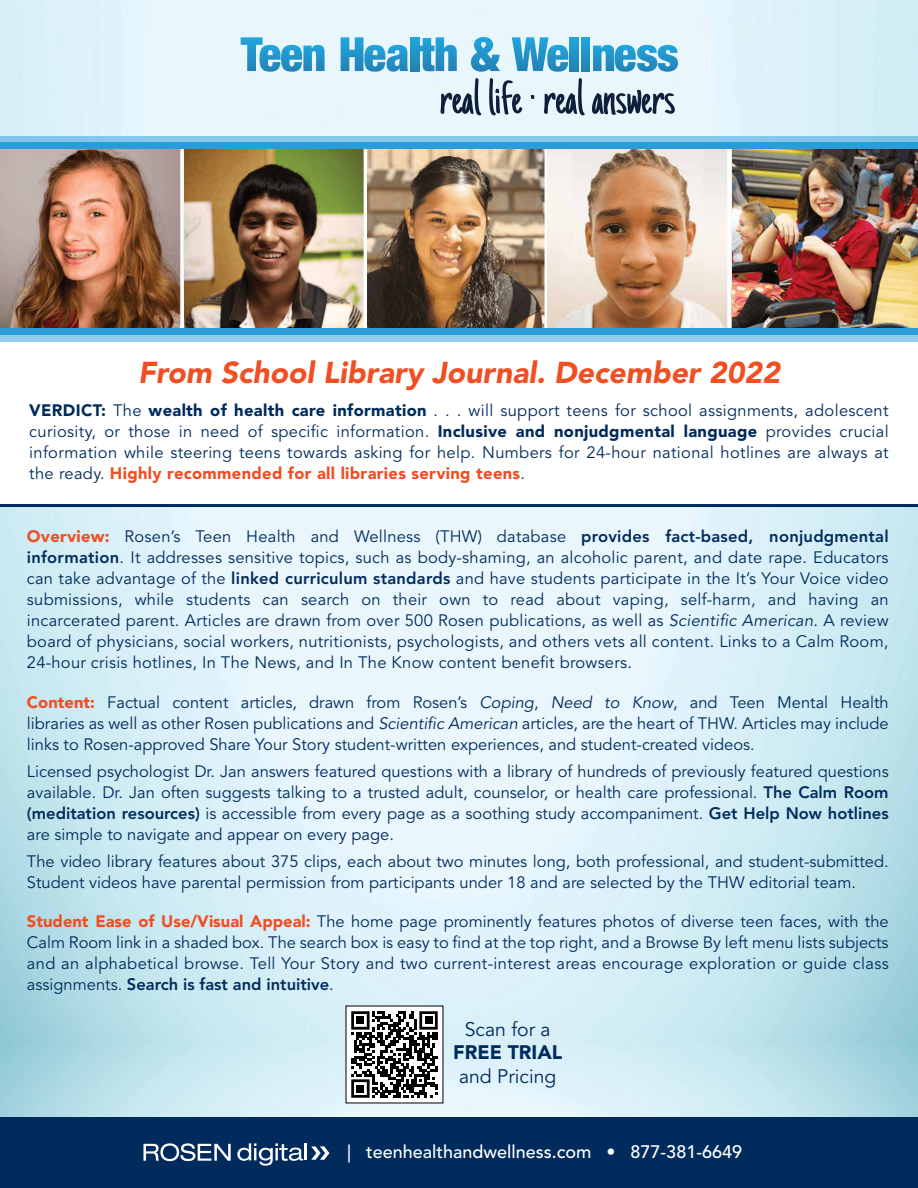
<style>
.page{position:relative;width:918px;height:1188px;background:#fff}
.page>*{position:absolute;margin:0;border:0;box-sizing:border-box;transform-origin:0 0}
.t1{font:italic 900 30px "Avenir LT Std";color:#f04e23}
.t2{font:19.5px "Avenir LT Std";color:#002b5c}
.t3{font:900 19.5px "Avenir LT Std";color:#002b5c}
.t4{font:500 18px "Avenir LT Std";color:#fff}
.t5{font:16.5px/21px "Avenir LT Std";color:#002b5c;text-align:justify}
.s1{font-weight:900}
.s2{font-weight:900;color:#f04e23}
.s3{font-weight:800}
.s4{font-style:italic}
</style>
<div class="page">
<img style="left:0;top:0;width:918px;height:1118px">
<svg style="left:241px;top:37px;width:84px;height:35px;background:#77bedf"></svg>
<svg style="left:341px;top:37px;width:67px;height:35px;background:#6db8dc"></svg>
<svg style="left:411px;top:37px;width:8px;height:34px"></svg>
<svg style="left:420px;top:37px;width:37px;height:34px"></svg>
<svg style="left:471px;top:37px;width:29px;height:35px"></svg>
<svg style="left:512px;top:37px;width:56px;height:35px;background:#6ab7db"></svg>
<svg style="left:570px;top:37px;width:8px;height:34px"></svg>
<svg style="left:581px;top:37px;width:9px;height:34px"></svg>
<svg style="left:593px;top:45px;width:85px;height:27px;background:#5bb0d8"></svg>
<svg style="left:441px;top:78px;width:40px;height:37px"></svg>
<svg style="left:489px;top:78px;width:33px;height:37px"></svg>
<svg style="left:531px;top:95px;width:3px;height:4px"></svg>
<svg style="left:544px;top:78px;width:41px;height:37px;background:#9fadbb"></svg>
<svg style="left:592px;top:90px;width:83px;height:25px;background:#818fa0"></svg>
<svg style="left:0;top:341px;width:918px;height:166px"></svg>
<div style="left:346px;top:1006px;width:97px;height:97px;background:#fff"></div>
<svg style="left:351px;top:1011px;width:87px;height:87px"></svg>
<div style="left:356px;top:1017px;width:8px;height:7px;background:#000"></div>
<div style="left:425px;top:1017px;width:7px;height:7px;background:#000"></div>
<div style="left:356px;top:1085px;width:8px;height:7px;background:#000"></div>
<svg style="left:0;top:136px;width:918px;height:205px;background:#8dcaea"></svg>
<div style="left:0;top:142px;width:918px;height:193px;background:#2a9cd8"></div>
<img style="left:0;top:149px;width:185px;height:178px">
<img style="left:185px;top:149px;width:733px;height:178px">
<div style="left:0;top:1118px;width:918px;height:70px;background:#002b5c"></div>
<svg style="left:237px;top:1143px;width:92px;height:23px"></svg>
<svg style="left:144px;top:1143px;width:87px;height:18px"></svg>
<h1 class="t1" style="left:138px;top:354px;width:643px">From School Library Journal. December 2022</h1>
<p class="t5" style="left:29px;top:401px;width:861px"><span class="s1">VERDICT:</span> The <span class="s1">wealth of health care information</span> . . . will support teens for school assignments, adolescent curiosity, or those in need of specific information. <span class="s1">Inclusive and nonjudgmental language</span> provides crucial information while steering teens towards asking for help. Numbers for 24-hour national hotlines are always at the ready. <span class="s2">Highly recommended for all libraries serving teens</span>.</p>
<p class="t5" style="left:27px;top:526px;width:863px"><span class="s2">Overview:</span> Rosen’s Teen Health and Wellness (THW) database <span class="s3">provides fact-based, nonjudgmental information</span>. It addresses sensitive topics, such as body-shaming, an alcoholic parent, and date rape. Educators can take advantage of the <span class="s3">linked curriculum standards</span> and have students participate in the It’s Your Voice video submissions, while students can search on their own to read about vaping, self-harm, and having an incarcerated parent. Articles are drawn from over 500 Rosen publications, as well as <span class="s4">Scientific American</span>. A review board of physicians, social workers, nutritionists, psychologists, and others vets all content. Links to a Calm Room, 24-hour crisis hotlines, In The News, and In The Know content benefit browsers.</p>
<p class="t5" style="left:27px;top:692px;width:863px"><span class="s2">Content:</span> Factual content articles, drawn from Rosen’s <span class="s4">Coping</span>, <span class="s4">Need to Know</span>, and Teen Mental Health libraries as well as other Rosen publications and <span class="s4">Scientific American</span> articles, are the heart of THW. Articles may include links to Rosen-approved Share Your Story student-written experiences, and student-created videos.</p>
<p class="t5" style="left:27px;top:761px;width:863px">Licensed psychologist Dr. Jan answers featured questions with a library of hundreds of previously featured questions available. Dr. Jan often suggests talking to a trusted adult, counselor, or health care professional. <span class="s3">The Calm Room (meditation resources)</span> is accessible from every page as a soothing study accompaniment. <span class="s3">Get Help Now hotlines </span>are simple to navigate and appear on every page.</p>
<p class="t5" style="left:27px;top:851px;width:863px">The video library features about 375 clips, each about two minutes long, both professional, and student-submitted.<br>Student videos have parental permission from participants under 18 and are selected by the THW editorial team.</p>
<p class="t5" style="left:27px;top:912px;width:863px"><span class="s2">Student Ease of Use/Visual Appeal:</span> The home page prominently features photos of diverse teen faces, with the Calm Room link in a shaded box. The search box is easy to find at the top right, and a Browse By left menu lists subjects and an alphabetical browse. Tell Your Story and two current-interest areas encourage exploration or guide class assignments. <span class="s3">Search is fast and intuitive</span>.</p>
<p class="t2" style="left:465px;top:1018px;width:87px">Scan for a</p>
<p class="t3" style="left:453px;top:1041px;width:111px">FREE TRIAL</p>
<p class="t2" style="left:459px;top:1065px;width:99px">and Pricing</p>
<p class="t4" style="left:347px;top:1142px;width:396px">| teenhealthandwellness.com • 877-381-6649</p>
</div>
